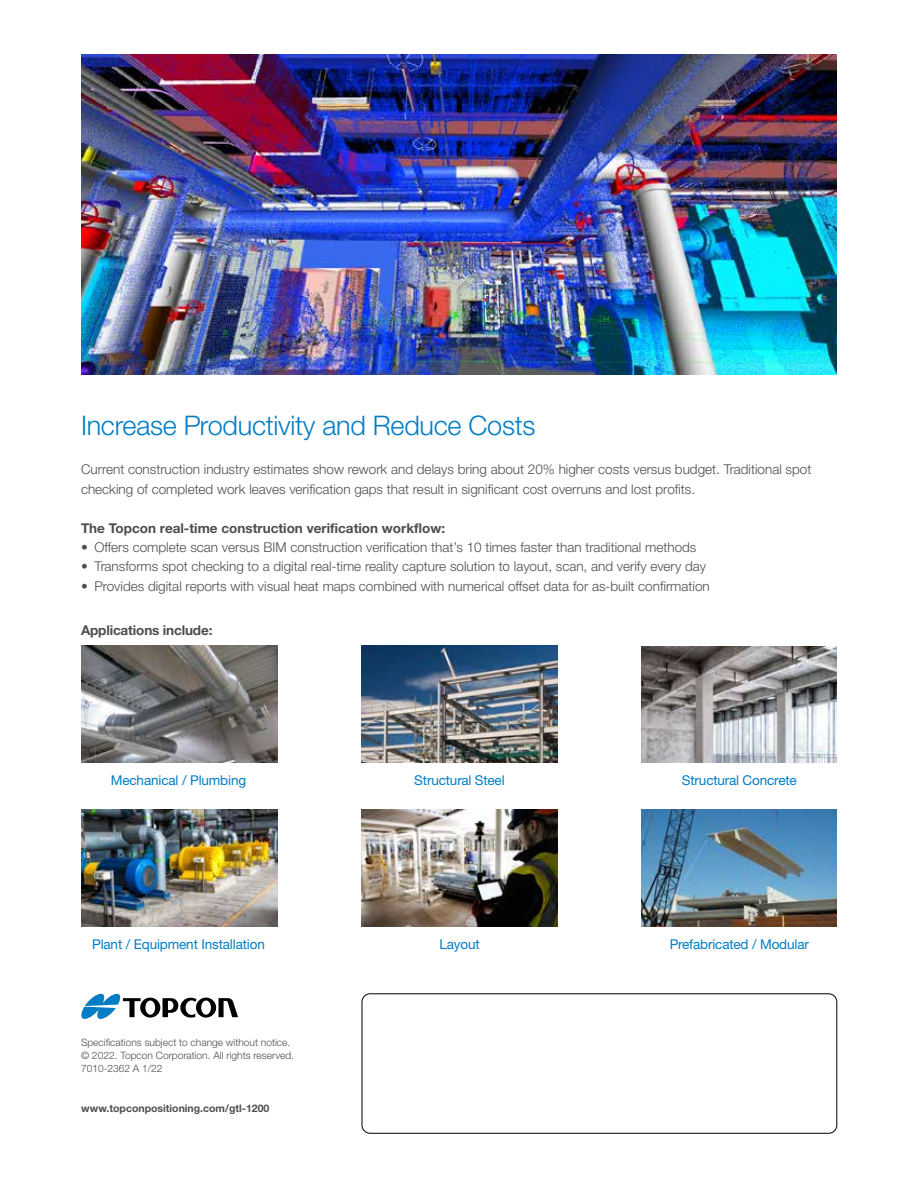
<style>
.page{position:relative;width:918px;height:1188px;background:#fff}
.page>*{position:absolute;margin:0;border:0;box-sizing:border-box;transform-origin:0 0}
.t1{font:300 27px "Helvetica Neue LTW1 G";letter-spacing:-.01em;color:#007dc5}
.t2{font:300 13.5px/19.5px "Helvetica Neue LTW1 G";color:#4d4d4f}
.t3{font:13.5px "Helvetica Neue LTW1 G";letter-spacing:-.01em;color:#007dc5}
.t4{font:700 13.5px "Helvetica Neue LTW1 G";color:#4d4d4f}
.t5{font:700 10.5px "Helvetica Neue LTW1 G";color:#4d4d4f}
.t6{font:300 10.2px/12.8px "Helvetica Neue LTW1 G";color:#4d4d4f}
</style>
<div class="page">
<div style="left:362px;top:994px;width:475px;height:139px;border:1px solid #000;border-radius:8px"></div>
<img style="left:81px;top:54px;width:756px;height:321px">
<img style="left:82px;top:645px;width:195px;height:117px">
<img style="left:642px;top:647px;width:195px;height:115px">
<img style="left:362px;top:810px;width:195px;height:117px">
<img style="left:82px;top:810px;width:195px;height:117px">
<img style="left:362px;top:645px;width:195px;height:117px">
<img style="left:642px;top:810px;width:195px;height:117px">
<svg style="left:81px;top:994px;width:157px;height:25px"></svg>
<h1 class="t1" style="left:81px;top:409px;width:456px">Increase Productivity and Reduce Costs</h1>
<p class="t2" style="left:81px;top:459px;width:732px">Current construction industry estimates show rework and delays bring about 20% higher costs versus budget. Traditional spot checking of completed work leaves verification gaps that result in significant cost overruns and lost profits.</p>
<p class="t4" style="left:81px;top:519px;width:366px">The Topcon real-time construction verification workflow:</p>
<p class="t2" style="left:81px;top:537px;width:617px">• Offers complete scan versus BIM construction verification that’s 10 times faster than traditional methods</p>
<p class="t2" style="left:81px;top:557px;width:627px">• Transforms spot checking to a digital real-time reality capture solution to layout, scan, and verify every day</p>
<p class="t2" style="left:81px;top:576px;width:630px">• Provides digital reports with visual heat maps combined with numerical offset data for as-built confirmation</p>
<p class="t4" style="left:81px;top:621px;width:133px">Applications include:</p>
<p class="t3" style="left:111px;top:772px;width:137px">Mechanical / Plumbing</p>
<p class="t3" style="left:414px;top:772px;width:92px">Structural Steel</p>
<p class="t3" style="left:682px;top:772px;width:116px">Structural Concrete</p>
<p class="t3" style="left:92px;top:936px;width:174px">Plant / Equipment Installation</p>
<p class="t3" style="left:439px;top:936px;width:42px">Layout</p>
<p class="t3" style="left:670px;top:936px;width:141px">Prefabricated / Modular</p>
<p class="t6" style="left:81px;top:1036px;width:215px">Specifications subject to change without notice. © 2022. Topcon Corporation. All rights reserved.<br>7010-2362 A 1/22</p>
<p class="t5" style="left:81px;top:1102px;width:190px">www.topconpositioning.com/gtl-1200</p>
</div>
